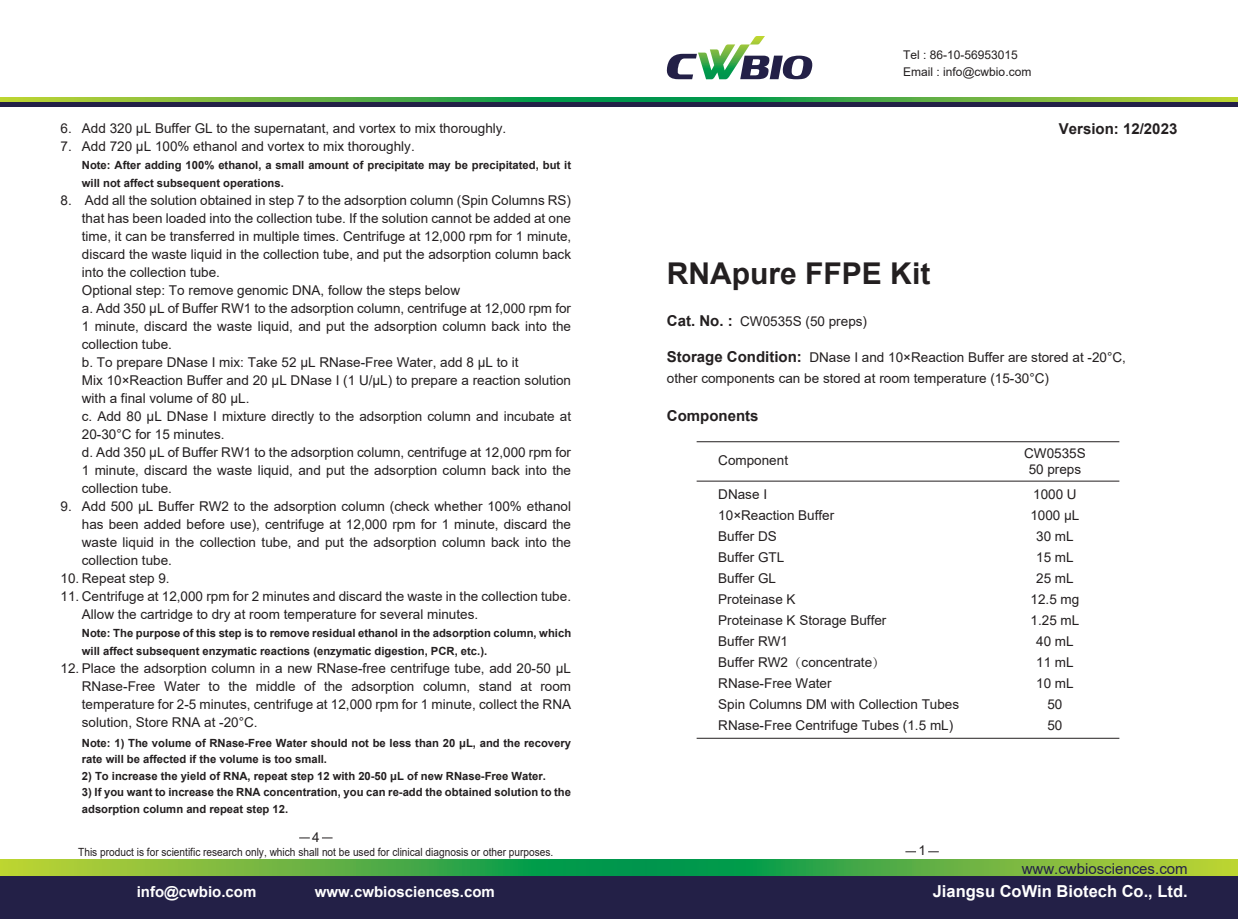
<style>
.page{position:relative;width:1238px;height:919px;background:#fff}
.page>*{position:absolute;margin:0;border:0;box-sizing:border-box;transform-origin:0 0}
.t1{font:700 30px "Arial";color:#231f20}
.t2{font:700 16.5px "Arial";color:#fff}
.t3{font:700 15px "Arial";color:#fff}
.t4{font:700 15px "Arial";color:#231f20}
.t5{font:15px "Arial";color:#232047}
.t6{font:13.5px/18px "Arial";color:#231f20}
.t7{font:12px/16.5px "Arial";color:#231f20}
.t8{font:700 11.25px/18px "Arial";color:#231f20}
.t9{font:11.25px "Arial";color:#231f20;scale:.9 1}
.s1{font-weight:700;font-size:15px}
.s2{font-family:"Adobe Song Std";font-weight:300}
</style>
<div class="page">
<svg style="left:646px;top:98px;width:591px;height:4px;background:#5bb142"></svg>
<hr style="left:642px;top:102px;width:595px;height:4px;background:#232047">
<svg style="left:0;top:98px;width:646px;height:4px;background:#5bb142"></svg>
<hr style="left:0;top:102px;width:646px;height:4px;background:#232047">
<hr style="left:696px;top:441px;width:423px;height:1px;background:#231f20">
<hr style="left:696px;top:480px;width:423px;height:1px;background:#231f20">
<hr style="left:696px;top:737px;width:423px;height:1px;background:#231f20">
<svg style="left:666px;top:36px;width:146px;height:43px"></svg>
<div style="left:642px;top:874px;width:595px;height:44px;background:#232047"></div>
<svg style="left:646px;top:859px;width:591px;height:16px;background:#5bb142"></svg>
<div style="left:0;top:874px;width:646px;height:44px;background:#232047"></div>
<svg style="left:0;top:859px;width:646px;height:16px;background:#5bb142"></svg>
<p class="t6" style="left:82px;top:119px;width:426px">Add 320 μL Buffer GL to the supernatant, and vortex to mix thoroughly.<br>Add 720 μL 100% ethanol and vortex to mix thoroughly.</p>
<p class="t8" style="left:82px;top:156px;width:490px">Note: After adding 100% ethanol, a small amount of precipitate may be precipitated, but it will not affect subsequent operations.</p>
<p class="t6" style="left:82px;top:191px;width:491px">Add all the solution obtained in step 7 to the adsorption column (Spin Columns RS) that has been loaded into the collection tube. If the solution cannot be added at one time, it can be transferred in multiple times. Centrifuge at 12,000 rpm for 1 minute, discard the waste liquid in the collection tube, and put the adsorption column back into the collection tube.<br>Optional step: To remove genomic DNA, follow the steps below<br>a. Add 350 μL of Buffer RW1 to the adsorption column, centrifuge at 12,000 rpm for 1 minute, discard the waste liquid, and put the adsorption column back into the collection tube.<br>b. To prepare DNase I mix: Take 52 μL RNase-Free Water, add 8 μL to it<br>Mix 10×Reaction Buffer and 20 μL DNase I (1 U/μL) to prepare a reaction solution with a final volume of 80 μL.<br>c. Add 80 µL DNase I mixture directly to the adsorption column and incubate at 20-30°C for 15 minutes.<br>d. Add 350 μL of Buffer RW1 to the adsorption column, centrifuge at 12,000 rpm for 1 minute, discard the waste liquid, and put the adsorption column back into the collection tube.<br>Add 500 μL Buffer RW2 to the adsorption column (check whether 100% ethanol has been added before use), centrifuge at 12,000 rpm for 1 minute, discard the waste liquid in the collection tube, and put the adsorption column back into the collection tube.</p>
<p class="t6" style="left:61px;top:569px;width:111px">10. Repeat step 9.</p>
<p class="t6" style="left:82px;top:587px;width:490px;text-indent:-21px">11. Centrifuge at 12,000 rpm for 2 minutes and discard the waste in the collection tube.<br>Allow the cartridge to dry at room temperature for several minutes.</p>
<p class="t8" style="left:82px;top:624px;width:491px">Note: The purpose of this step is to remove residual ethanol in the adsorption column, which will affect subsequent enzymatic reactions (enzymatic digestion, PCR, etc.).</p>
<p class="t6" style="left:82px;top:659px;width:490px;text-align:justify;text-indent:-21px">12. Place the adsorption column in a new RNase-free centrifuge tube, add 20-50 μL RNase-Free Water to the middle of the adsorption column, stand at room temperature for 2-5 minutes, centrifuge at 12,000 rpm for 1 minute, collect the RNA solution, Store RNA at -20°C.</p>
<p class="t8" style="left:82px;top:734px;width:490px;line-height:16.5px">Note: 1) The volume of RNase-Free Water should not be less than 20 μL, and the recovery rate will be affected if the volume is too small.</p>
<p class="t8" style="left:82px;top:766px;width:465px">2) To increase the yield of RNA, repeat step 12 with 20-50 μL of new RNase-Free Water.</p>
<p class="t8" style="left:82px;top:784px;width:490px;line-height:16.5px">3) If you want to increase the RNA concentration, you can re-add the obtained solution to the adsorption column and repeat step 12.</p>
<p class="t6" style="left:61px;top:119px;width:13px">6.<br>7.</p>
<p class="t6" style="left:61px;top:191px;width:13px">8.</p>
<p class="t6" style="left:61px;top:497px;width:13px">9.</p>
<p class="t6" style="left:312px;top:827px;width:9px">4</p>
<p class="t9" style="left:78px;top:844px;width:529px">This product is for scientific research only, which shall not be used for clinical diagnosis or other purposes.</p>
<p class="t7" style="left:903px;top:46px;width:130px">Tel : 86-10-56953015<br>Email : info@cwbio.com</p>
<p class="t4" style="left:1058px;top:118px;width:120px">Version: 12/2023</p>
<h1 class="t1" style="left:666px;top:252px;width:265px">RNApure FFPE Kit</h1>
<p class="t6" style="left:666px;top:312px;width:202px"><span class="s1">Cat. No. :</span> CW0535S (50 preps)</p>
<p class="t6" style="left:666px;top:346px;width:460px;line-height:21px"><span class="s1">Storage Condition:</span> DNase I and 10×Reaction Buffer are stored at -20°C, other components can be stored at room temperature (15-30°C)</p>
<p class="t4" style="left:666px;top:405px;width:93px">Components</p>
<p class="t6" style="left:718px;top:451px;width:71px">Component</p>
<p class="t6" style="left:718px;top:483px;width:242px;line-height:21px">DNase I<br>10×Reaction Buffer<br>Buffer DS<br>Buffer GTL<br>Buffer GL<br>Proteinase K<br>Proteinase K Storage Buffer<br>Buffer RW1<br>Buffer RW2<span class="s2">（</span>concentrate<span class="s2">）<br></span>RNase-Free Water<br>Spin Columns DM with Collection Tubes<br>RNase-Free Centrifuge Tubes (1.5 mL)</p>
<p class="t6" style="left:1024px;top:444px;width:63px;line-height:16.5px;text-align:center">CW0535S<br>50 preps</p>
<p class="t6" style="left:1030px;top:483px;width:51px;line-height:21px;text-align:center">1000 U<br>1000 µL<br>30 mL<br>15 mL<br>25 mL<br>12.5 mg<br>1.25 mL<br>40 mL<br>11 mL<br>10 mL<br>50<br>50</p>
<p class="t6" style="left:918px;top:841px;width:9px">1</p>
<p class="t5" style="left:1021px;top:857px;width:167px">www.cwbiosciences.com</p>
<p class="t3" style="left:137px;top:880px;width:121px">info@cwbio.com</p>
<p class="t3" style="left:315px;top:880px;width:182px">www.cwbiosciences.com</p>
<p class="t2" style="left:932px;top:879px;width:256px">Jiangsu CoWin Biotech Co., Ltd.</p>
</div>
